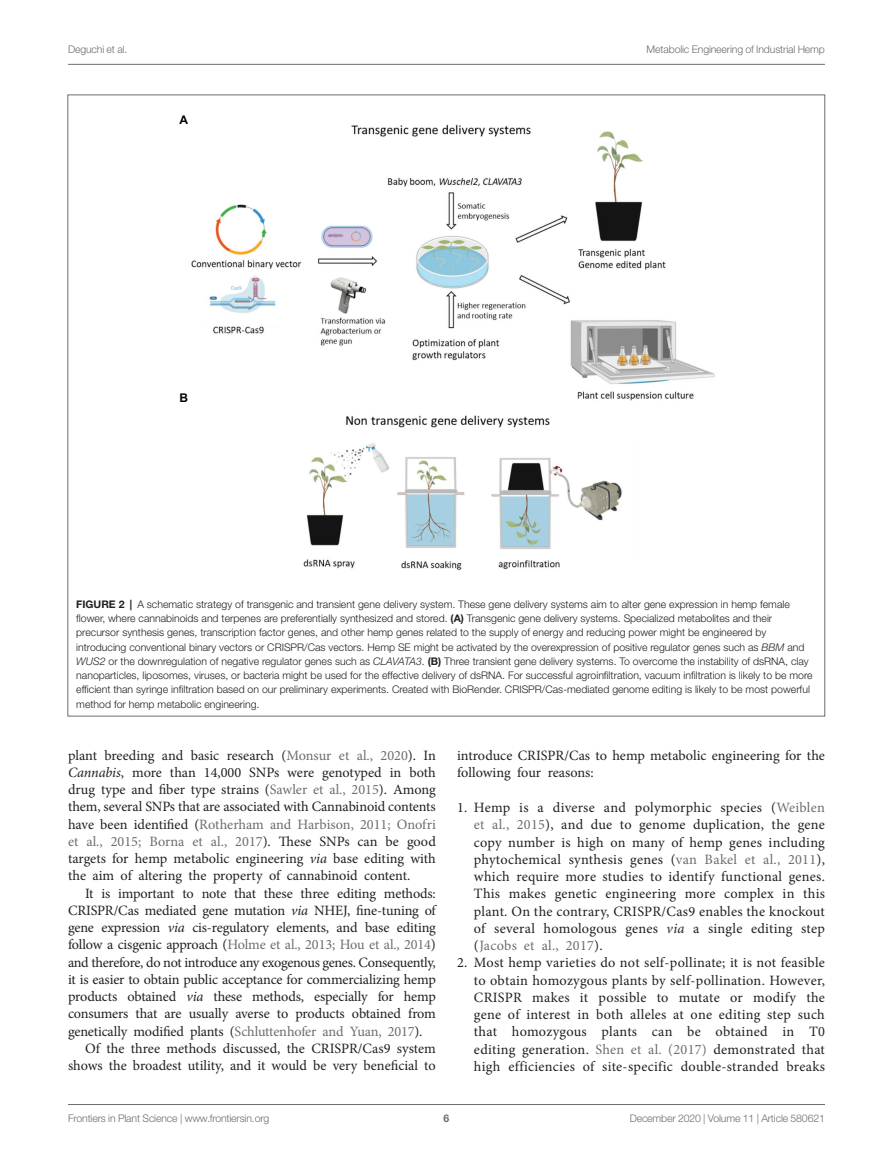
<style>
.page{position:relative;width:893px;height:1170px;background:#fff}
.page>*{position:absolute;margin:0;border:0;box-sizing:border-box;transform-origin:0 0}
.TEXT{font:14.25px/17.2px "Minion Pro";letter-spacing:-.005em;color:#231f20;text-align:justify}
.NL_ABV{font:14.25px/17.2px "Minion Pro";letter-spacing:.02em;color:#231f20;text-align:justify}
.NL_MID{font:14.25px/17.2px "Minion Pro";letter-spacing:.02em;color:#231f20;text-align:justify}
.t1{font:700 12px "Arial";color:#040503}
.FIG_LEG{font:300 10.5px/14.2px "Helvetica Neue LT Std";color:#231f20}
.t2{font:300 10.5px "Helvetica Neue LT Std";letter-spacing:-.015em;color:#6c6d70}
.t3{font:700 10.5px "Helvetica Neue LT Std";color:#6c6d70}
.s1{font-weight:700}
.s2{font-style:italic}
.s3{color:#6c6d70}
</style>
<div class="page">
<hr style="left:68px;top:64px;width:757px;height:1px;background:#6c6d70">
<hr style="left:68px;top:1104px;width:757px;height:1px;background:#6c6d70">
<img style="left:191px;top:124px;width:524px;height:446px">
<p class="t2" style="left:68px;top:42px;width:61px">Deguchi et al.</p>
<p class="t2" style="left:647px;top:42px;width:180px">Metabolic Engineering of Industrial Hemp</p>
<p class="t1" style="left:179px;top:111px;width:10px">A</p>
<p class="t1" style="left:179px;top:389px;width:10px">B</p>
<p class="FIG_LEG" style="left:76px;top:596px;width:738px"><span class="s1">FIGURE 2 |</span> A schematic strategy of transgenic and transient gene delivery system. These gene delivery systems aim to alter gene expression in hemp female flower, where cannabinoids and terpenes are preferentially synthesized and stored. <span class="s1">(A)</span> Transgenic gene delivery systems. Specialized metabolites and their precursor synthesis genes, transcription factor genes, and other hemp genes related to the supply of energy and reducing power might be engineered by introducing conventional binary vectors or CRISPR/Cas vectors. Hemp SE might be activated by the overexpression of positive regulator genes such as <span class="s2">BBM</span> and <span class="s2">WUS2</span> or the downregulation of negative regulator genes such as <span class="s2">CLAVATA3</span>. <span class="s1">(B)</span> Three transient gene delivery systems. To overcome the instability of dsRNA, clay nanoparticles, liposomes, viruses, or bacteria might be used for the effective delivery of dsRNA. For successful agroinfiltration, vacuum infiltration is likely to be more efficient than syringe infiltration based on our preliminary experiments. Created with BioRender. CRISPR/Cas-mediated genome editing is likely to be most powerful method for hemp metabolic engineering.</p>
<p class="TEXT" style="left:68px;top:746px;width:369px">plant breeding and basic research (<span class="s3">Monsur et al., 2020</span>). In <span class="s2">Cannabis</span>, more than 14,000 SNPs were genotyped in both drug type and fiber type strains (<span class="s3">Sawler et al., 2015</span>). Among them, several SNPs that are associated with Cannabinoid contents have been identified (<span class="s3">Rotherham and Harbison, 2011; Onofri et al., 2015; Borna et al., 2017</span>). These SNPs can be good targets for hemp metabolic engineering <span class="s2">via</span> base editing with the aim of altering the property of cannabinoid content.</p>
<p class="TEXT" style="left:68px;top:884px;width:369px;text-indent:17px">It is important to note that these three editing methods:<br>CRISPR/Cas mediated gene mutation <span class="s2">via</span> NHEJ, fine-tuning of gene expression <span class="s2">via</span> cis-regulatory elements, and base editing follow a cisgenic approach (<span class="s3">Holme et al., 2013; Hou et al., 2014</span>) and therefore, do not introduce any exogenous genes. Consequently, it is easier to obtain public acceptance for commercializing hemp products obtained <span class="s2">via</span> these methods, especially for hemp consumers that are usually averse to products obtained from genetically modified plants (<span class="s3">Schluttenhofer and Yuan, 2017</span>).</p>
<p class="TEXT" style="left:68px;top:1039px;width:369px;text-align:right">Of the three methods discussed, the CRISPR/Cas9 system shows the broadest utility, and it would be very beneficial to</p>
<p class="TEXT" style="left:457px;top:746px;width:369px">introduce CRISPR/Cas to hemp metabolic engineering for the following four reasons:</p>
<p class="NL_ABV" style="left:474px;top:798px;width:353px;text-indent:-17px">1. Hemp is a diverse and polymorphic species (<span class="s3">Weiblen et al., 2015</span>), and due to genome duplication, the gene copy number is high on many of hemp genes including phytochemical synthesis genes (<span class="s3">van Bakel et al., 2011</span>), which require more studies to identify functional genes.<br>This makes genetic engineering more complex in this plant. On the contrary, CRISPR/Cas9 enables the knockout of several homologous genes <span class="s2">via</span> a single editing step (<span class="s3">Jacobs et al., 2017</span>).</p>
<p class="NL_MID" style="left:474px;top:954px;width:353px;text-indent:-17px">2. Most hemp varieties do not self-pollinate; it is not feasible to obtain homozygous plants by self-pollination. However, CRISPR makes it possible to mutate or modify the gene of interest in both alleles at one editing step such that homozygous plants can be obtained in T0 editing generation. <span class="s3">Shen et al. (2017)</span> demonstrated that high efficiencies of site-specific double-stranded breaks</p>
<p class="t2" style="left:68px;top:1111px;width:203px">Frontiers in Plant Science | www.frontiersin.org</p>
<p class="t3" style="left:444px;top:1111px;width:7px">6</p>
<p class="t2" style="left:630px;top:1111px;width:197px">December 2020 | Volume 11 | Article 580621</p>
</div>
